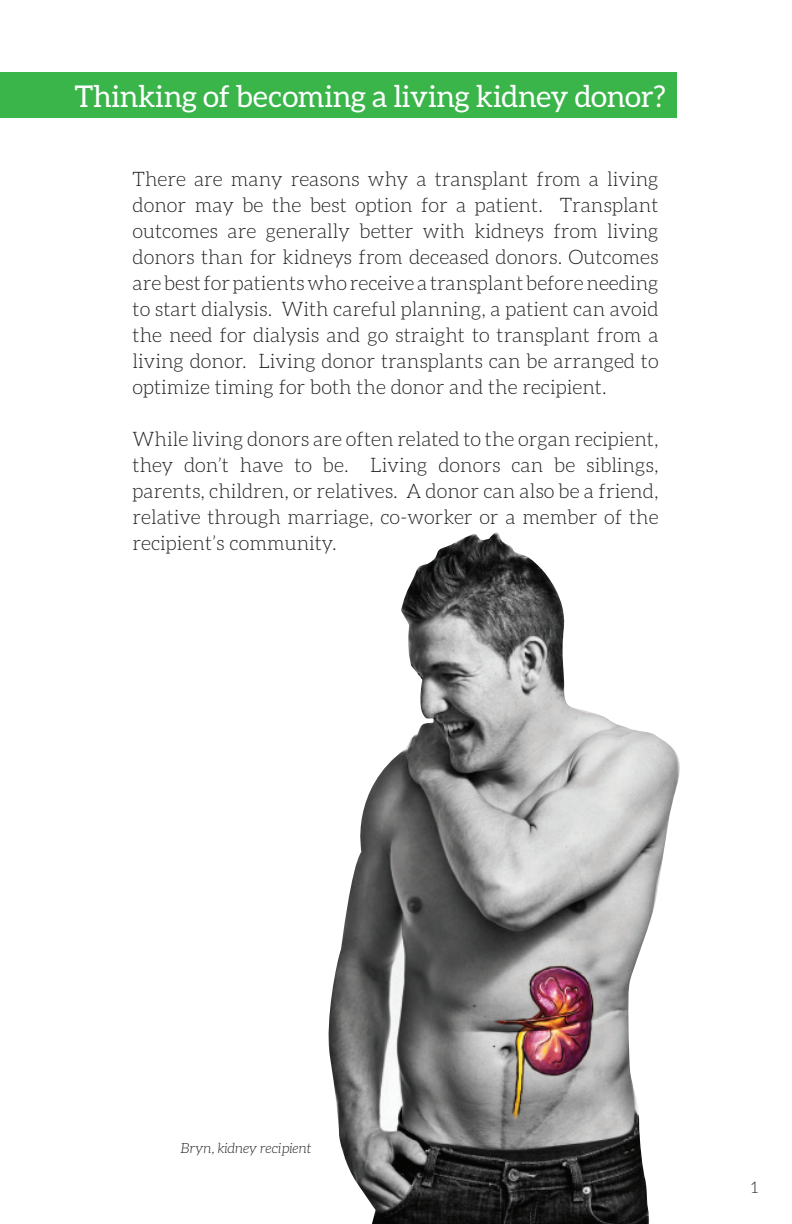
<style>
.page{position:relative;width:792px;height:1224px;background:#fff}
.page>*{position:absolute;margin:0;border:0;box-sizing:border-box;transform-origin:0 0}
.t1{font:30px "Aleo";letter-spacing:-.01em;color:#fff}
.t2{font:300 20px/26px "Aleo";color:#231f20;text-align:justify}
.t3{font:300 16px "Aleo";color:#231f20}
.t4{font:italic 300 14px "Aleo";color:#231f20}
</style>
<div class="page">
<svg style="left:328px;top:532px;width:352px;height:692px"></svg>
<div style="left:0;top:73px;width:676px;height:45px;background:#3ab54a"></div>
<p class="t1" style="left:74px;top:80px;width:593px">Thinking of becoming a living kidney donor?</p>
<p class="t2" style="left:133px;top:166px;width:528px">There are many reasons why a transplant from a living donor may be the best option for a patient. Transplant outcomes are generally better with kidneys from living donors than for kidneys from deceased donors. Outcomes are best for patients who receive a transplant before needing to start dialysis. With careful planning, a patient can avoid the need for dialysis and go straight to transplant from a living donor. Living donor transplants can be arranged to optimize timing for both the donor and the recipient.</p>
<p class="t2" style="left:133px;top:426px;width:528px">While living donors are often related to the organ recipient, they don’t have to be. Living donors can be siblings, parents, children, or relatives. A donor can also be a friend, relative through marriage, co-worker or a member of the recipient’s community.</p>
<p class="t4" style="left:181px;top:1140px;width:132px">Bryn, kidney recipient</p>
<p class="t3" style="left:751px;top:1179px;width:9px">1</p>
</div>
